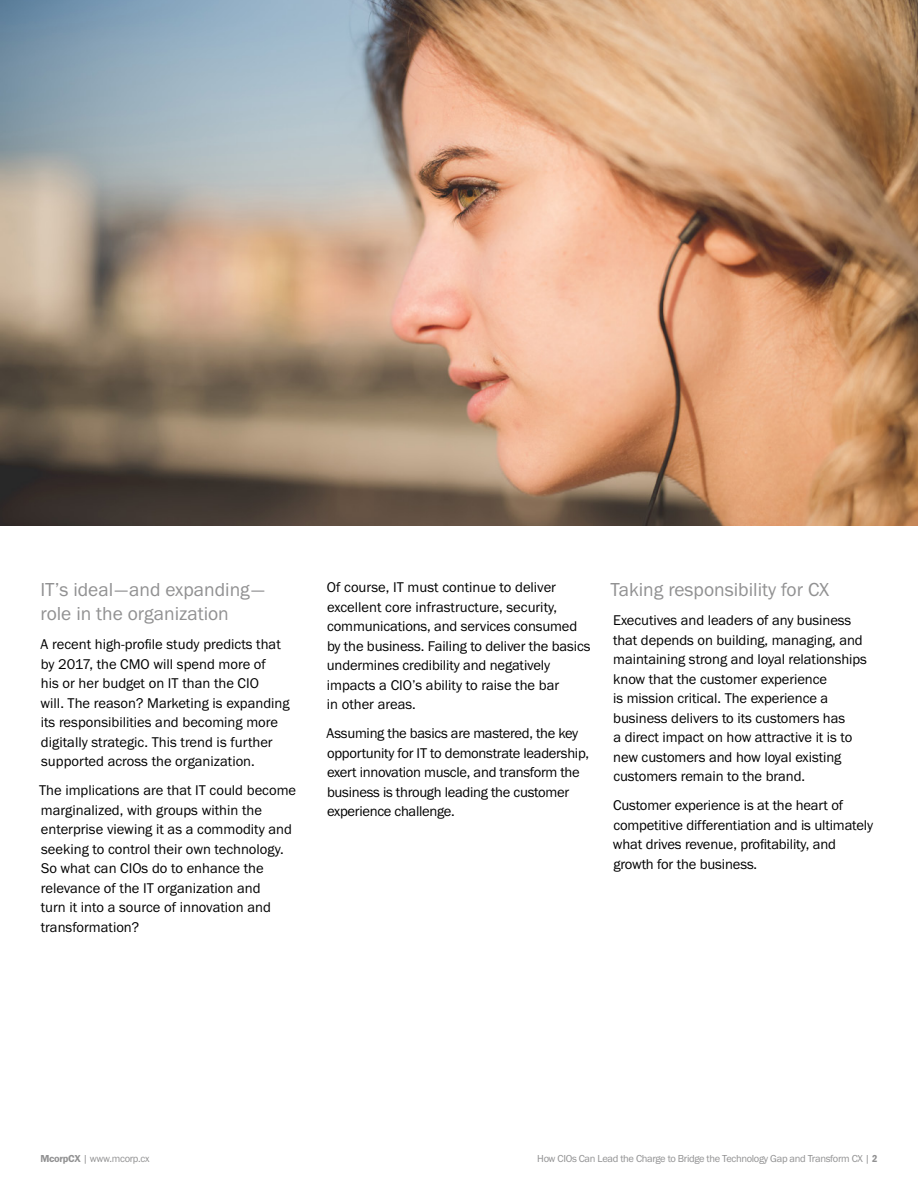
<style>
.page{position:relative;width:918px;height:1188px;background:#fff}
.page>*{position:absolute;margin:0;border:0;box-sizing:border-box;transform-origin:0 0}
.t1{font:19.5px/24px "Franklin Got T";color:#919192}
.t2{font:14.7px/19.5px "Franklin Got T";letter-spacing:-.005em;color:#000}
.t3{font:10.5px "Franklin Got T";letter-spacing:-.03em;color:#919192}
.s1{font-weight:600}
.s2{font-weight:600;font-stretch:condensed}
</style>
<div class="page">
<img style="left:0;top:0;width:918px;height:526px">
<h1 class="t1" style="left:40px;top:577px;width:225px">IT’s ideal—and expanding— role in the organization</h1>
<p class="t2" style="left:40px;top:635px;width:251px">A recent high-profile study predicts that by 2017, the CMO will spend more of<br>his or her budget on IT than the CIO<br>will. The reason? Marketing is expanding its responsibilities and becoming more digitally strategic. This trend is further supported across the organization.</p>
<p class="t2" style="left:39px;top:781px;width:259px">The implications are that IT could become marginalized, with groups within the enterprise viewing it as a commodity and seeking to control their own technology.<br>So what can CIOs do to enhance the relevance of the IT organization and<br>turn it into a source of innovation and transformation?</p>
<p class="t2" style="left:327px;top:577px;width:265px">Of course, IT must continue to deliver excellent core infrastructure, security, communications, and services consumed by the business. Failing to deliver the basics undermines credibility and negatively impacts a CIO’s ability to raise the bar<br>in other areas.</p>
<p class="t2" style="left:327px;top:724px;width:264px">Assuming the basics are mastered, the key opportunity for IT to demonstrate leadership, exert innovation muscle, and transform the business is through leading the customer experience challenge.</p>
<h1 class="t1" style="left:611px;top:577px;width:220px">Taking responsibility for CX</h1>
<p class="t2" style="left:613px;top:611px;width:255px">Executives and leaders of any business that depends on building, managing, and maintaining strong and loyal relationships know that the customer experience<br>is mission critical. The experience a business delivers to its customers has<br>a direct impact on how attractive it is to new customers and how loyal existing customers remain to the brand.</p>
<p class="t2" style="left:613px;top:796px;width:262px">Customer experience is at the heart of competitive differentiation and is ultimately what drives revenue, profitability, and growth for the business.</p>
<p class="t3" style="left:40px;top:1153px;width:111px"><span class="s1">McorpCX</span> | www.mcorp.cx</p>
<p class="t3" style="left:537px;top:1153px;width:342px">How CIOs Can Lead the Charge to Bridge the Technology Gap and Transform CX | <span class="s2">2</span></p>
</div>
